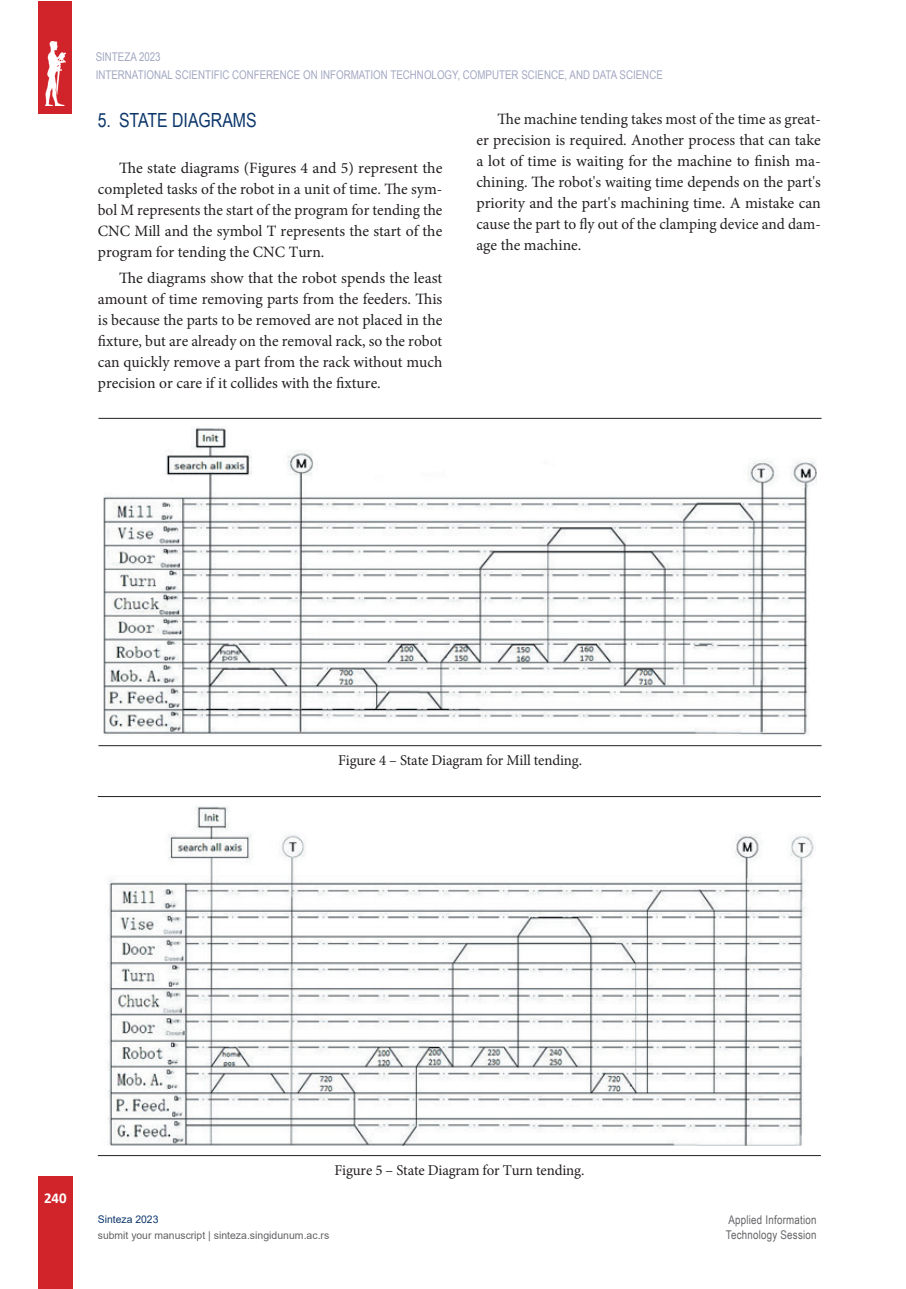
<style>
.page{position:relative;width:906px;height:1289px;background:#fff}
.page>*{position:absolute;margin:0;border:0;box-sizing:border-box;transform-origin:0 0}
.t1{font:19.5px "Arial Narrow";color:#0b366a}
.t2{font:15.75px/21px "Minion Pro";color:#231f20;text-align:justify}
.t3{font:15px "Minion Pro";letter-spacing:-.01em;color:#231f20}
.t4{font:700 15px "Calibri";color:#fff}
.t5{font:12px/18px "Arial Narrow";color:#a2a8c2}
.t6{font:12px/14.4px "Arial Narrow";letter-spacing:.02em;color:#636366}
.t7{font:10.5px "Arial";color:#636366}
.t8{font:10.5px "Arial";color:#0b366a}
</style>
<div class="page">
<div style="left:38px;top:1176px;width:34px;height:112px;background:#d1232a"></div>
<div style="left:39px;top:1px;width:33px;height:113px;background:#d1232a"></div>
<img style="left:45px;top:41px;width:20px;height:64px">
<hr style="left:98px;top:796px;width:723px;height:1px;background:#231f20">
<hr style="left:98px;top:1155px;width:723px;height:1px;background:#231f20">
<img style="left:108px;top:806px;width:706px;height:339px">
<hr style="left:98px;top:418px;width:723px;height:1px;background:#231f20">
<hr style="left:98px;top:745px;width:723px;height:1px;background:#231f20">
<img style="left:104px;top:428px;width:712px;height:307px">
<p class="t5" style="left:96px;top:48px;width:568px">SINTEZA 2023<br>INTERNATIONAL SCIENTIFIC CONFERENCE ON INFORMATION TECHNOLOGY, COMPUTER SCIENCE, AND DATA SCIENCE</p>
<p class="t1" style="left:98px;top:106px;width:160px">5. STATE DIAGRAMS</p>
<p class="t2" style="left:98px;top:158px;width:346px;text-indent:21px">The state diagrams (Figures 4 and 5) represent the completed tasks of the robot in a unit of time. The sym&shy;bol M represents the start of the program for tending the CNC Mill and the symbol T represents the start of the program for tending the CNC Turn.</p>
<p class="t2" style="left:98px;top:267px;width:346px;text-indent:21px">The diagrams show that the robot spends the least amount of time removing parts from the feeders. This is because the parts to be removed are not placed in the fixture, but are already on the removal rack, so the robot can quickly remove a part from the rack without much precision or care if it collides with the fixture.</p>
<p class="t2" style="left:476px;top:109px;width:346px;text-indent:21px">The machine tending takes most of the time as great&shy;er precision is required. Another process that can take a lot of time is waiting for the machine to finish ma&shy;chining. The robot's waiting time depends on the part's priority and the part's machining time. A mistake can cause the part to fly out of the clamping device and dam&shy;age the machine.</p>
<p class="t3" style="left:338px;top:750px;width:245px">Figure 4 – State Diagram for Mill tending.</p>
<p class="t4" style="left:44px;top:1186px;width:24px">240</p>
<p class="t3" style="left:334px;top:1160px;width:251px">Figure 5 – State Diagram for Turn tending.</p>
<p class="t8" style="left:98px;top:1211px;width:62px">Sinteza 2023</p>
<p class="t7" style="left:98px;top:1228px;width:233px">submit your manuscript | sinteza.singidunum.ac.rs</p>
<p class="t6" style="left:726px;top:1212px;width:92px">Applied Information<br>Technology Session</p>
</div>
